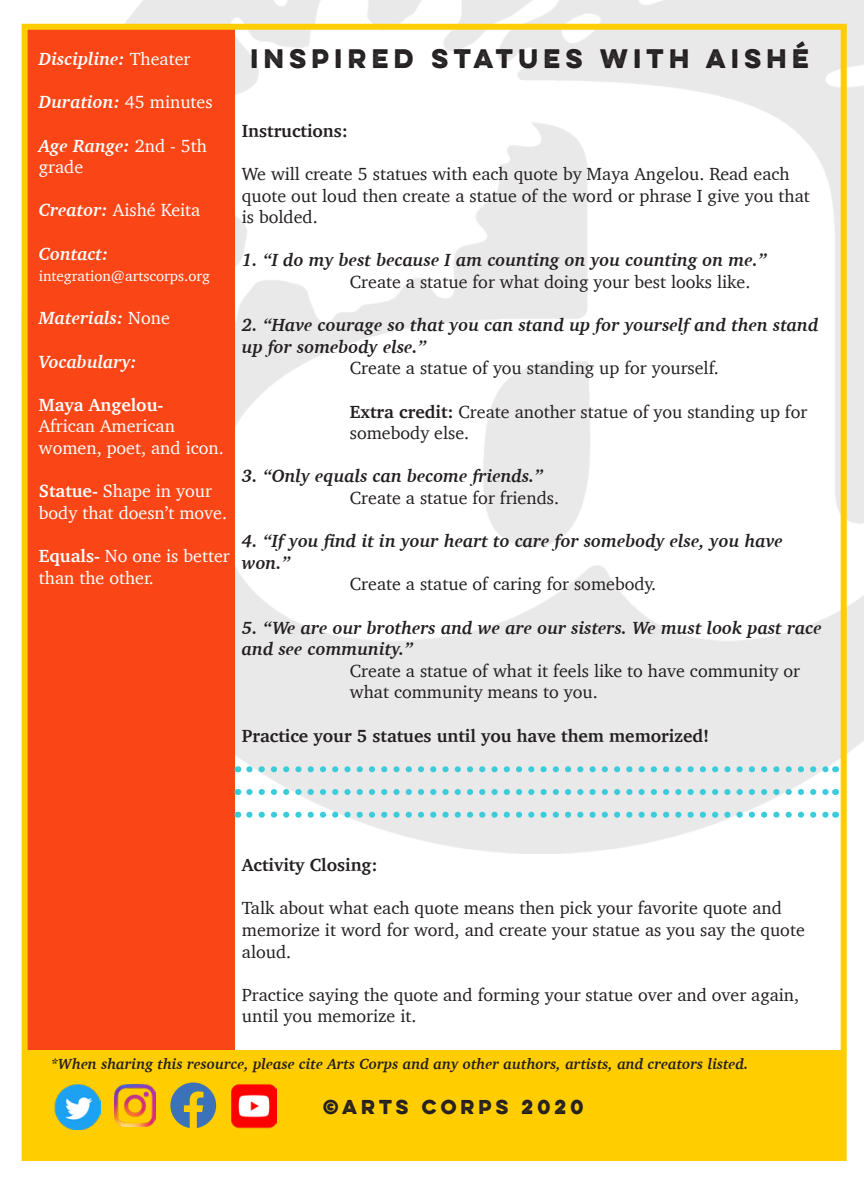
<style>
.page{position:relative;width:864px;height:1188px;background:#fff}
.page>*{position:absolute;margin:0;border:0;box-sizing:border-box;transform-origin:0 0}
.t1{font:700 24px "Lulo One";color:#231f20}
.t2{font:18px/21.6px "Charter";color:#231f20}
.t3{font:italic 700 18px/21.6px "Charter";color:#231f20}
.t4{font:18px/21.6px "Charter";color:#fff}
.t5{font:700 18px "Charter";color:#231f20}
.t6{font:italic 700 18px "Charter";color:#fff}
.t7{font:700 18px "Lulo One";color:#231f20}
.t8{font:700 18px "Charter";color:#fff}
.t9{font:italic 700 15px "Charter";color:#231f20}
.t10{font:15px "Charter";color:#fff}
.s1{font-weight:400;font-style:normal}
.s2{font-weight:700;font-style:italic}
.s3{font-weight:700}
</style>
<div class="page">
<img style="left:22px;top:0;width:842px;height:853px">
<div style="left:24px;top:24px;width:211px;height:1131px;background:#fa4616"></div>
<div style="left:22px;top:24px;width:825px;height:1137px;border:6px solid #ffcd00"></div>
<div style="left:24px;top:1050px;width:818px;height:108px;background:#ffcd00"></div>
<svg style="left:249px;top:789px;width:580px;height:6px;background:#a6dfe4"></svg>
<svg style="left:249px;top:766px;width:580px;height:6px;background:#a6dde3"></svg>
<svg style="left:249px;top:812px;width:580px;height:6px"></svg>
<img style="left:55px;top:1084px;width:45px;height:45px">
<svg style="left:170px;top:1083px;width:46px;height:45px"></svg>
<img style="left:114px;top:1085px;width:42px;height:42px">
<img style="left:232px;top:1084px;width:45px;height:45px">
<p class="t6" style="left:39px;top:44px;width:153px">Discipline: <span class="s1">Theater</span></p>
<p class="t1" style="left:251px;top:40px;width:565px">INSPIRED STATUES WITH AISHÉ</p>
<p class="t6" style="left:39px;top:87px;width:175px">Duration: <span class="s1">45 minutes</span></p>
<p class="t4" style="left:39px;top:134px;width:170px"><span class="s2">Age Range:</span> 2nd - 5th grade</p>
<p class="t4" style="left:39px;top:199px;width:163px"><span class="s2">Creator:</span> Aishé Keita</p>
<p class="t6" style="left:39px;top:238px;width:71px">Contact:</p>
<p class="t10" style="left:39px;top:263px;width:173px">integration@artscorps.org</p>
<p class="t6" style="left:39px;top:303px;width:133px">Materials: <span class="s1">None</span></p>
<p class="t6" style="left:39px;top:346px;width:99px">Vocabulary:</p>
<p class="t8" style="left:39px;top:389px;width:126px">Maya Angelou-</p>
<p class="t4" style="left:39px;top:415px;width:138px">African American</p>
<p class="t4" style="left:39px;top:437px;width:186px">women, poet, and icon.</p>
<p class="t4" style="left:39px;top:480px;width:190px"><span class="s3">Statue-</span> Shape in your body that doesn’t move.</p>
<p class="t4" style="left:39px;top:545px;width:192px"><span class="s3">Equals-</span> No one is better than the other.</p>
<p class="t5" style="left:242px;top:115px;width:108px">Instructions:</p>
<p class="t2" style="left:242px;top:163px;width:570px">We will create 5 statues with each quote by Maya Angelou. Read each quote out loud then create a statue of the word or phrase I give you that is bolded.</p>
<p class="t3" style="left:242px;top:249px;width:526px">1. “I do my best because I am counting on you counting on me.”</p>
<p class="t2" style="left:350px;top:271px;width:402px">Create a statue for what doing your best looks like.</p>
<p class="t3" style="left:242px;top:314px;width:578px">2. “Have courage so that you can stand up for yourself and then stand up for somebody else.”</p>
<p class="t2" style="left:350px;top:357px;width:370px">Create a statue of you standing up for yourself.</p>
<p class="t2" style="left:350px;top:400px;width:459px"><span class="s3">Extra credit:</span> Create another statue of you standing up for somebody else.</p>
<p class="t3" style="left:242px;top:465px;width:303px">3. “Only equals can become friends.”</p>
<p class="t2" style="left:350px;top:487px;width:211px">Create a statue for friends.</p>
<p class="t3" style="left:242px;top:530px;width:543px">4. “If you find it in your heart to care for somebody else, you have won.”</p>
<p class="t2" style="left:350px;top:573px;width:308px">Create a statue of caring for somebody.</p>
<p class="t3" style="left:242px;top:616px;width:581px">5. “We are our brothers and we are our sisters. We must look past race and see community.”</p>
<p class="t2" style="left:350px;top:660px;width:452px">Create a statue of what it feels like to have community or what community means to you.</p>
<p class="t5" style="left:242px;top:720px;width:469px">Practice your 5 statues until you have them memorized!</p>
<p class="t5" style="left:242px;top:849px;width:137px">Activity Closing:</p>
<p class="t2" style="left:242px;top:897px;width:564px">Talk about what each quote means then pick your favorite quote and memorize it word for word, and create your statue as you say the quote aloud.</p>
<p class="t2" style="left:242px;top:984px;width:559px">Practice saying the quote and forming your statue over and over again, until you memorize it.</p>
<p class="t9" style="left:51px;top:1052px;width:699px">*When sharing this resource, please cite Arts Corps and any other authors, artists, and creators listed.</p>
<p class="t7" style="left:323px;top:1093px;width:266px">©ARTS CORPS 2020</p>
</div>
